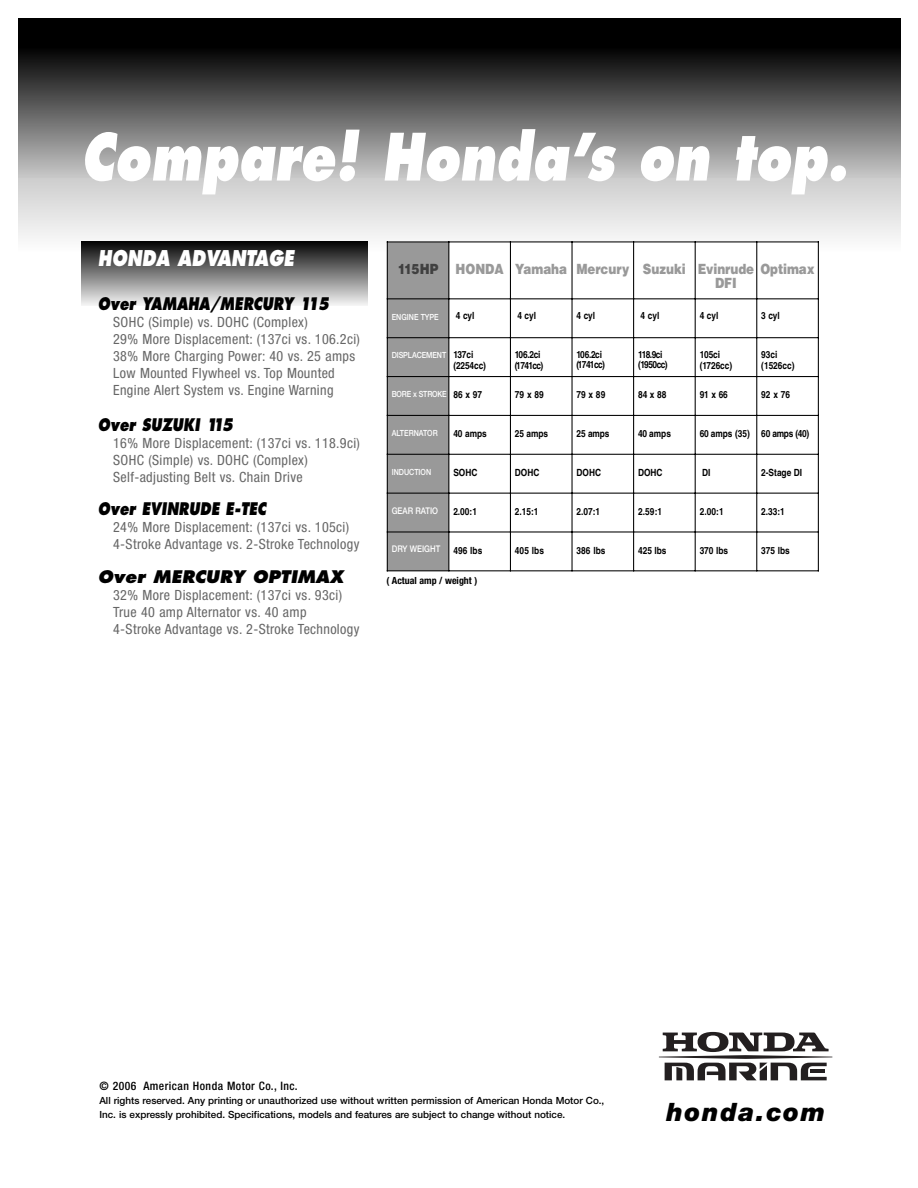
<style>
.page{position:relative;width:918px;height:1188px;background:#fff}
.page>*{position:absolute;margin:0;border:0;box-sizing:border-box;transform-origin:0 0}
.t1{font:italic 800 63.45px "Futura";color:#fff;scale:.8 1}
.t2{font:italic 900 25.35px "Helvetica Neue";letter-spacing:.065em;color:#000}
.t3{font:italic 800 21.15px "Futura";color:#fff;scale:.8 1}
.t4{font:italic 800 16.95px "Futura";color:#000;scale:.8 1}
.t5{font:italic 800 16.95px "Futura";color:#000}
.t6{font:condensed 14.1px/17px "Helvetica Neue";letter-spacing:.025em;color:#666}
.t7{font:900 14.1px/14.1px "Helvetica";color:#999;scale:.85 1}
.t8{font:500 condensed 11.7px "Helvetica Neue";letter-spacing:.04em;color:#000}
.t9{font:700 9.9px/11.2px "Helvetica";color:#000;scale:.85 1}
.t10{font:500 9.9px/14.1px "Helvetica Neue";color:#000}
.t11{font:700 9.9px/11.2px "Helvetica";letter-spacing:-.065em;color:#000;scale:.85 1}
.t12{font:700 9.9px "Helvetica";letter-spacing:-.02em;color:#000;scale:.85 1}
.t13{font:700 condensed 9.9px "Helvetica Neue";color:#000}
.t14{font:700 9.9px/9.9px "Helvetica";letter-spacing:-.06em;color:#000;scale:.85 1}
.t15{font:500 9.15px "Helvetica Neue";color:#fff;scale:.85 1}
.t16{font:500 8.4px "Helvetica Neue";color:#fff;scale:.85 1}
.t17{font:500 8.4px "Helvetica Neue";letter-spacing:-.02em;color:#fff;scale:.85 1}
.s1{color:#404040}
.s2{font-family:"Helvetica";font-weight:700;font-size:9.9px;color:#000}
</style>
<div class="page">
<div style="left:18px;top:177px;width:873px;height:74px;background:linear-gradient(to bottom,#d3d3d3,#ededed)"></div>
<div style="left:18px;top:47px;width:873px;height:130px;background:linear-gradient(to bottom,#010101,#c5c5c5)"></div>
<div style="left:18px;top:18px;width:873px;height:30px;background:#000"></div>
<div style="left:878px;top:177px;width:23px;height:74px;background:linear-gradient(to bottom,#cdcdcd,#fcfcfc)"></div>
<div style="left:878px;top:47px;width:23px;height:130px;background:linear-gradient(to bottom,#010101,#c5c5c5)"></div>
<div style="left:878px;top:18px;width:23px;height:30px;background:#000"></div>
<div style="left:82px;top:242px;width:285px;height:64px;background:linear-gradient(to bottom,#060606,#f1f1f1)"></div>
<svg style="left:659px;top:1032px;width:173px;height:48px"></svg>
<div style="left:387px;top:242px;width:62px;height:57px;background:#999"></div>
<div style="left:449px;top:242px;width:61px;height:57px;background:#fff"></div>
<div style="left:510px;top:242px;width:62px;height:57px;background:#fff"></div>
<div style="left:572px;top:242px;width:62px;height:57px;background:#fff"></div>
<div style="left:634px;top:242px;width:61px;height:57px;background:#fff"></div>
<div style="left:695px;top:242px;width:62px;height:57px;background:#fff"></div>
<div style="left:757px;top:242px;width:61px;height:57px;background:#fff"></div>
<div style="left:387px;top:299px;width:62px;height:39px;background:#999"></div>
<div style="left:387px;top:338px;width:62px;height:39px;background:#999"></div>
<div style="left:387px;top:377px;width:62px;height:38px;background:#999"></div>
<div style="left:387px;top:415px;width:62px;height:39px;background:#999"></div>
<div style="left:387px;top:454px;width:62px;height:39px;background:#999"></div>
<div style="left:387px;top:493px;width:62px;height:39px;background:#999"></div>
<div style="left:387px;top:532px;width:62px;height:39px;background:#999"></div>
<hr style="left:387px;top:241px;width:1px;height:330px;background:#000">
<hr style="left:448px;top:241px;width:1px;height:330px;background:#000">
<hr style="left:510px;top:241px;width:1px;height:330px;background:#000">
<hr style="left:572px;top:241px;width:1px;height:330px;background:#000">
<hr style="left:633px;top:241px;width:1px;height:330px;background:#000">
<hr style="left:695px;top:241px;width:1px;height:330px;background:#000">
<hr style="left:756px;top:241px;width:1px;height:330px;background:#000">
<hr style="left:818px;top:241px;width:1px;height:330px;background:#000">
<hr style="left:387px;top:241px;width:432px;height:1px;background:#000">
<hr style="left:387px;top:298px;width:432px;height:1px;background:#000">
<hr style="left:387px;top:337px;width:432px;height:1px;background:#000">
<hr style="left:387px;top:376px;width:432px;height:1px;background:#000">
<hr style="left:387px;top:415px;width:432px;height:1px;background:#000">
<hr style="left:387px;top:454px;width:432px;height:1px;background:#000">
<hr style="left:387px;top:493px;width:432px;height:1px;background:#000">
<hr style="left:387px;top:531px;width:432px;height:2px;background:#000">
<hr style="left:387px;top:570px;width:432px;height:1px;background:#000">
<h1 class="t1" style="left:81px;top:129px;width:961px">Compare! Honda’s on top.</h1>
<h3 class="t3" style="left:98px;top:249px;width:247px">HONDA ADVANTAGE</h3>
<p class="t4" style="left:98px;top:296px;width:290px">Over YAMAHA/MERCURY 115</p>
<p class="t6" style="left:113px;top:315px;width:248px">SOHC (Simple) vs. DOHC (Complex)<br>29% More Displacement: (137ci vs. 106.2ci)<br>38% More Charging Power: 40 vs. 25 amps Low Mounted Flywheel vs. Top Mounted Engine Alert System vs. Engine Warning</p>
<p class="t4" style="left:98px;top:418px;width:170px">Over SUZUKI 115</p>
<p class="t6" style="left:113px;top:436px;width:248px">16% More Displacement: (137ci vs. 118.9ci)<br>SOHC (Simple) vs. DOHC (Complex)<br>Self-adjusting Belt vs. Chain Drive</p>
<p class="t4" style="left:98px;top:501px;width:212px">Over EVINRUDE E-TEC</p>
<p class="t6" style="left:113px;top:520px;width:248px">24% More Displacement: (137ci vs. 105ci)<br>4-Stroke Advantage vs. 2-Stroke Technology</p>
<p class="t5" style="left:98px;top:569px;width:247px">Over MERCURY OPTIMAX</p>
<p class="t6" style="left:113px;top:588px;width:248px">32% More Displacement: (137ci vs. 93ci)<br>True 40 amp Alternator vs. 40 amp<br>4-Stroke Advantage vs. 2-Stroke Technology</p>
<p class="t7" style="left:715px;top:263px;width:119px;text-indent:-317px"><span class="s1">115HP</span> HONDA Yamaha Mercury Suzuki Evinrude Optimax<br>DFI</p>
<p class="t16" style="left:392px;top:314px;width:57px">ENGINE TYPE</p>
<p class="t9" style="left:456px;top:311px;width:23px">4 cyl</p>
<p class="t9" style="left:517px;top:311px;width:23px">4 cyl</p>
<p class="t9" style="left:577px;top:311px;width:23px">4 cyl</p>
<p class="t9" style="left:641px;top:311px;width:23px">4 cyl</p>
<p class="t9" style="left:700px;top:311px;width:23px">4 cyl</p>
<p class="t9" style="left:761px;top:311px;width:23px">3 cyl</p>
<p class="t16" style="left:392px;top:352px;width:98px">DISPLACEMENT <span class="s2">137ci</span></p>
<p class="t9" style="left:453px;top:361px;width:40px">(2254cc)</p>
<p class="t11" style="left:515px;top:350px;width:35px">106.2ci (1741cc)</p>
<p class="t11" style="left:577px;top:351px;width:35px;line-height:9.9px">106.2ci (1741cc)</p>
<p class="t14" style="left:638px;top:351px;width:36px">118.9ci (1950cc)</p>
<p class="t9" style="left:700px;top:350px;width:40px">105ci (1726cc)</p>
<p class="t9" style="left:761px;top:350px;width:41px">93ci (1526cc)</p>
<p class="t17" style="left:392px;top:391px;width:108px">BORE x STROKE <span class="s2">86 x 97</span></p>
<p class="t9" style="left:515px;top:390px;width:35px">79 x 89</p>
<p class="t9" style="left:577px;top:390px;width:35px">79 x 89</p>
<p class="t9" style="left:638px;top:390px;width:35px">84 x 88</p>
<p class="t9" style="left:700px;top:390px;width:35px">91 x 66</p>
<p class="t9" style="left:761px;top:390px;width:35px">92 x 76</p>
<p class="t16" style="left:392px;top:430px;width:56px">ALTERNATOR</p>
<p class="t9" style="left:453px;top:429px;width:41px">40 amps</p>
<p class="t9" style="left:515px;top:429px;width:40px">25 amps</p>
<p class="t9" style="left:577px;top:429px;width:40px">25 amps</p>
<p class="t9" style="left:638px;top:429px;width:40px">40 amps</p>
<p class="t12" style="left:700px;top:430px;width:131px">60 amps (35) 60 amps (40)</p>
<p class="t16" style="left:392px;top:469px;width:48px">INDUCTION</p>
<p class="t9" style="left:453px;top:468px;width:30px">SOHC</p>
<p class="t9" style="left:515px;top:468px;width:30px">DOHC</p>
<p class="t9" style="left:577px;top:468px;width:30px">DOHC</p>
<p class="t9" style="left:638px;top:468px;width:30px">DOHC</p>
<p class="t9" style="left:702px;top:468px;width:11px">DI</p>
<p class="t9" style="left:761px;top:468px;width:50px">2-Stage DI</p>
<p class="t15" style="left:392px;top:508px;width:56px">GEAR RATIO</p>
<p class="t9" style="left:453px;top:507px;width:29px">2.00:1</p>
<p class="t9" style="left:515px;top:507px;width:29px">2.15:1</p>
<p class="t9" style="left:577px;top:507px;width:29px">2.07:1</p>
<p class="t9" style="left:638px;top:507px;width:30px">2.59:1</p>
<p class="t9" style="left:700px;top:507px;width:30px">2.00:1</p>
<p class="t9" style="left:761px;top:507px;width:29px">2.33:1</p>
<p class="t15" style="left:392px;top:546px;width:59px">DRY WEIGHT</p>
<p class="t9" style="left:453px;top:546px;width:36px">496 lbs</p>
<p class="t9" style="left:515px;top:546px;width:36px">405 lbs</p>
<p class="t9" style="left:577px;top:546px;width:36px">386 lbs</p>
<p class="t9" style="left:638px;top:546px;width:35px">425 lbs</p>
<p class="t9" style="left:700px;top:546px;width:35px">370 lbs</p>
<p class="t9" style="left:761px;top:546px;width:35px">375 lbs</p>
<p class="t13" style="left:386px;top:577px;width:92px">( Actual amp / weight )</p>
<p class="t8" style="left:99px;top:1082px;width:200px">© 2006 American Honda Motor Co., Inc.</p>
<p class="t10" style="left:99px;top:1095px;width:506px">All rights reserved. Any printing or unauthorized use without written permission of American Honda Motor Co.,<br>Inc. is expressly prohibited. Specifications, models and features are subject to change without notice.</p>
<h2 class="t2" style="left:666px;top:1103px;width:160px">honda.com</h2>
</div>
